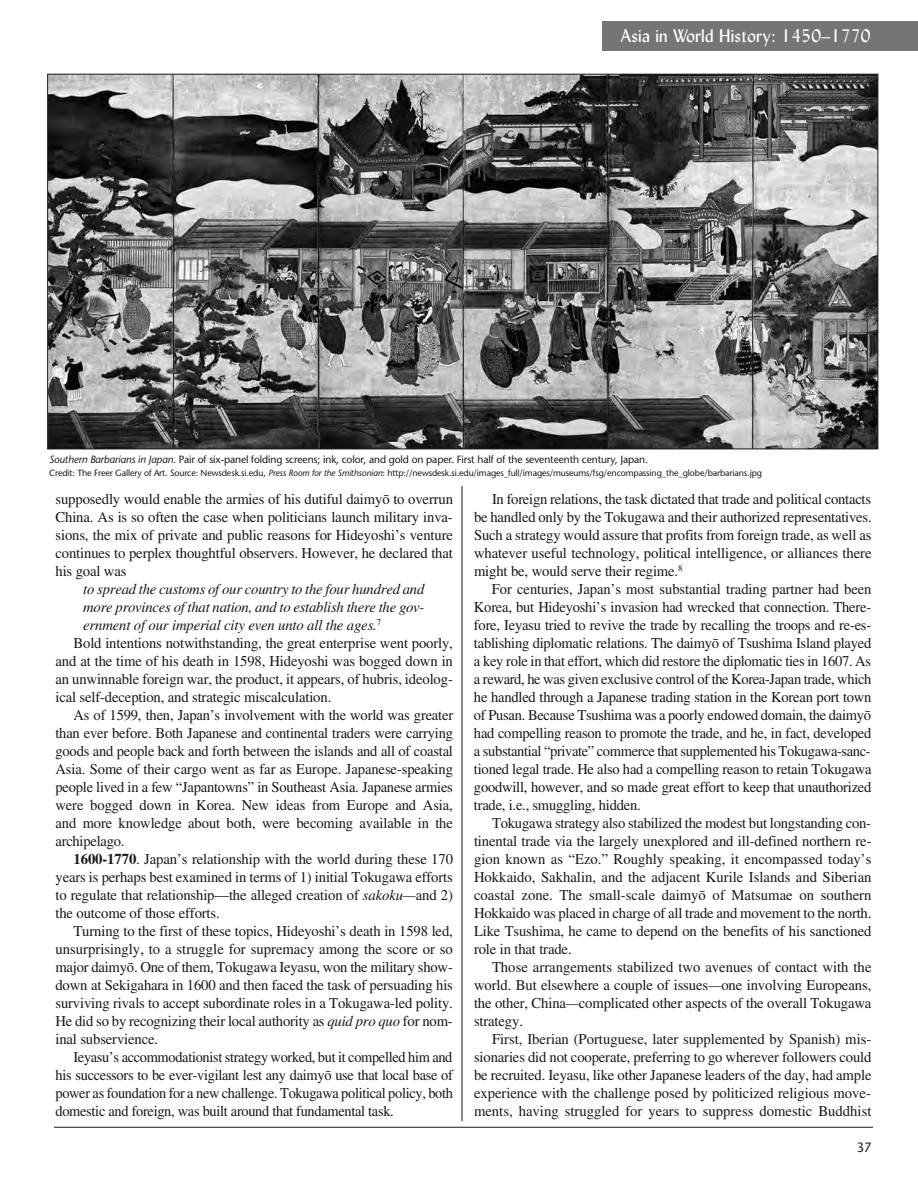
<style>
.page{position:relative;width:918px;height:1188px;background:#fff}
.page>*{position:absolute;margin:0;border:0;box-sizing:border-box;transform-origin:0 0}
.t1{font:18px "Lydian BT";letter-spacing:.015em;color:#fff}
.t2{font:15px/18px "EAA Times";letter-spacing:-.01em;color:#191919;text-align:justify}
.t3{font:15px "EAA Times";letter-spacing:-.01em;color:#191919;scale:.96 1}
.t4{font:italic 15px "EAA Times";letter-spacing:-.015em;color:#191919}
.t5{font:13.5px "Stone Sans";color:#191919;scale:.95 1}
.t6{font:10.5px "Stone Sans";letter-spacing:-.01em;color:#191919}
.t7{font:9px "Stone Sans";letter-spacing:-.01em;color:#191919}
.s1{font-style:italic}
.s2{font-weight:700}
</style>
<div class="page">
<img style="left:49px;top:76px;width:827px;height:371px">
<hr style="left:462px;top:486px;width:1px;height:635px;background:#191919">
<hr style="left:54px;top:1127px;width:819px;height:1px;background:#191919">
<div style="left:602px;top:21px;width:316px;height:30px;background:#757575"></div>
<p class="t1" style="left:621px;top:29px;width:251px">Asia in World History: 1450–1770</p>
<p class="t6" style="left:49px;top:455px;width:600px"><span class="s1">Southern Barbarians in Japan</span>. Pair of six-panel folding screens; ink, color, and gold on paper. First half of the seventeenth century, Japan.</p>
<p class="t7" style="left:49px;top:470px;width:714px">Credit: The Freer Gallery of Art. Source: Newsdesk.si.edu, <span class="s1">Press Room for the Smithsonian</span>: http://newsdesk.si.edu/images_full/images/museums/fsg/encompassing_the_globe/barbarians.jpg</p>
<p class="t2" style="left:56px;top:492px;width:399px">supposedly would enable the armies of his dutiful daimy¬ to overrun China. As is so often the case when politicians launch military inva&shy;sions, the mix of private and public reasons for Hideyoshi’s venture continues to perplex thoughtful observers. However, he declared that his goal was</p>
<p class="t4" style="left:83px;top:584px;width:343px">to spread the customs of our country to the four hundred and</p>
<p class="t4" style="left:83px;top:602px;width:343px">more provinces of that nation, and to establish there the gov-</p>
<p class="t4" style="left:83px;top:620px;width:299px">ernment of our imperial city even unto all the ages.<sup>7</sup></p>
<p class="t2" style="left:74px;top:636px;width:381px">Bold intentions notwithstanding, the great enterprise went poorly,</p>
<p class="t2" style="left:56px;top:654px;width:399px">and at the time of his death in 1598, Hideyoshi was bogged down in</p>
<p class="t2" style="left:56px;top:672px;width:399px">an unwinnable foreign war, the product, it appears, of hubris, ideolog-</p>
<p class="t2" style="left:56px;top:690px;width:277px">ical self-deception, and strategic miscalculation.</p>
<p class="t2" style="left:73px;top:708px;width:381px">As of 1599, then, Japan’s involvement with the world was greater</p>
<p class="t2" style="left:55px;top:726px;width:399px">than ever before. Both Japanese and continental traders were carrying</p>
<p class="t2" style="left:55px;top:744px;width:399px">goods and people back and forth between the islands and all of coastal</p>
<p class="t2" style="left:55px;top:762px;width:399px">Asia. Some of their cargo went as far as Europe. Japanese-speaking</p>
<p class="t2" style="left:55px;top:780px;width:399px">people lived in a few “Japantowns” in Southeast Asia. Japanese armies</p>
<p class="t2" style="left:55px;top:798px;width:399px">were bogged down in Korea. New ideas from Europe and Asia,</p>
<p class="t2" style="left:55px;top:816px;width:399px">and more knowledge about both, were becoming available in the</p>
<p class="t2" style="left:55px;top:834px;width:71px">archipelago.</p>
<p class="t2" style="left:74px;top:852px;width:381px"><span class="s2">1600-1770</span>. Japan’s relationship with the world during these 170</p>
<p class="t2" style="left:55px;top:870px;width:399px">years is perhaps best examined in terms of 1) initial Tokugawa efforts</p>
<p class="t2" style="left:55px;top:888px;width:399px">to regulate that relationship—the alleged creation of <span class="s1">sakoku—</span>and 2)</p>
<p class="t2" style="left:55px;top:906px;width:166px">the outcome of those efforts.</p>
<p class="t2" style="left:73px;top:924px;width:381px">Turning to the first of these topics, Hideyoshi’s death in 1598 led,</p>
<p class="t2" style="left:55px;top:942px;width:399px">unsurprisingly, to a struggle for supremacy among the score or so</p>
<p class="t2" style="left:55px;top:960px;width:399px">major daimy¬. One of them, Tokugawa Ieyasu, won the military show-</p>
<p class="t2" style="left:55px;top:978px;width:399px">down at Sekigahara in 1600 and then faced the task of persuading his</p>
<p class="t2" style="left:55px;top:996px;width:399px">surviving rivals to accept subordinate roles in a Tokugawa-led polity.</p>
<p class="t2" style="left:55px;top:1014px;width:399px">He did so by recognizing their local authority as <span class="s1">quid pro quo</span> for nom-</p>
<p class="t2" style="left:55px;top:1032px;width:104px">inal subservience.</p>
<p class="t3" style="left:73px;top:1052px;width:396px">Ieyasu’s accommodationist strategy worked, but it compelled him and</p>
<p class="t3" style="left:55px;top:1070px;width:416px">his successors to be ever-vigilant lest any daimy¬ use that local base of</p>
<p class="t3" style="left:55px;top:1088px;width:416px">power as foundation for a new challenge. Tokugawa political policy, both</p>
<p class="t3" style="left:55px;top:1106px;width:354px">domestic and foreign, was built around that fundamental task.</p>
<p class="t2" style="left:474px;top:492px;width:399px;text-indent:18px">In foreign relations, the task dictated that trade and political contacts be handled only by the Tokugawa and their authorized representatives.<br>Such a strategy would assure that profits from foreign trade, as well as whatever useful technology, political intelligence, or alliances there might be, would serve their regime.<sup>8</sup></p>
<p class="t2" style="left:474px;top:582px;width:399px;text-indent:18px">For centuries, Japan’s most substantial trading partner had been Korea, but Hideyoshi’s invasion had wrecked that connection. There&shy;fore, Ieyasu tried to revive the trade by recalling the troops and re-es&shy;tablishing diplomatic relations. The daimy¬ of Tsushima Island played a key role in that effort, which did restore the diplomatic ties in 1607. As a reward, he was given exclusive control of the Korea-Japan trade, which he handled through a Japanese trading station in the Korean port town of Pusan. Because Tsushima was a poorly endowed domain, the daimy¬ had compelling reason to promote the trade, and he, in fact, developed a substantial “private” commerce that supplemented his Tokugawa-sanc&shy;tioned legal trade. He also had a compelling reason to retain Tokugawa goodwill, however, and so made great effort to keep that unauthorized trade, i.e., smuggling, hidden.</p>
<p class="t2" style="left:474px;top:816px;width:399px;text-indent:18px">Tokugawa strategy also stabilized the modest but longstanding con&shy;tinental trade via the largely unexplored and ill-defined northern re&shy;gion known as “Ezo.” Roughly speaking, it encompassed today’s Hokkaido, Sakhalin, and the adjacent Kurile Islands and Siberian coastal zone. The small-scale daimy¬ of Matsumae on southern Hokkaido was placed in charge of all trade and movement to the north.<br>Like Tsushima, he came to depend on the benefits of his sanctioned role in that trade.</p>
<p class="t2" style="left:474px;top:960px;width:399px;text-indent:18px">Those arrangements stabilized two avenues of contact with the world. But elsewhere a couple of issues<span class="s1">—</span>one involving Europeans, the other, China<span class="s1">—</span>complicated other aspects of the overall Tokugawa strategy.</p>
<p class="t2" style="left:474px;top:1032px;width:399px;text-indent:18px">First, Iberian (Portuguese, later supplemented by Spanish) mis&shy;sionaries did not cooperate, preferring to go wherever followers could be recruited. Ieyasu, like other Japanese leaders of the day, had ample experience with the challenge posed by politicized religious move&shy;ments, having struggled for years to suppress domestic Buddhist</p>
<p class="t5" style="left:857px;top:1142px;width:17px">37</p>
</div>
